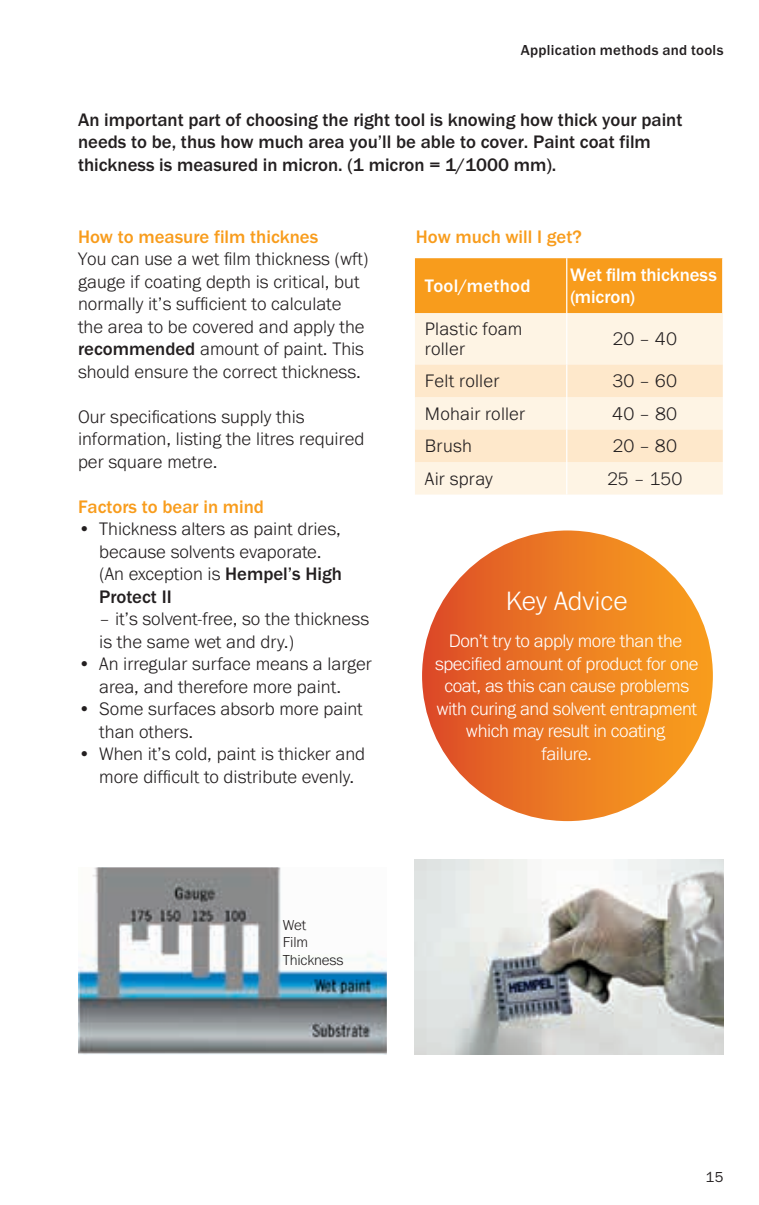
<style>
.page{position:relative;width:759px;height:1205px;background:#fff}
.page>*{position:absolute;margin:0;border:0;box-sizing:border-box;transform-origin:0 0}
.t1{font:300 27.5px "Franklin Gothic URW";letter-spacing:-.005em;color:#fff}
.t2{font:300 18.75px/22.5px "Franklin Gothic URW";color:#231f20}
.t3{font:500 18.75px/22.5px "Franklin Gothic URW";color:#231f20}
.t4{font:300 18.75px/22.5px "Franklin Gothic URW";letter-spacing:-.02em;color:#fff;text-align:center}
.t5{font:500 18.75px "Franklin Gothic URW";color:#f89c1c}
.t6{font:500 18.75px/22.5px "Franklin Gothic URW";letter-spacing:-.005em;color:#fff}
.t7{font:500 18.75px "Franklin Gothic URW";letter-spacing:.015em;color:#fff}
.t8{font:500 15px "Franklin Gothic URW";letter-spacing:.02em;color:#231f20}
.t9{font:300 15px/17.5px "Franklin Gothic URW";letter-spacing:-.01em;color:#231f20}
.t10{font:15px "Franklin Gothic URW Boo";color:#231f20}
.s1{font-weight:500}
</style>
<div class="page">
<img style="left:415px;top:859px;width:308px;height:195px">
<img style="left:78px;top:867px;width:308px;height:187px">
<div style="left:415px;top:258px;width:307px;height:55px;background:#f89c1c"></div>
<div style="left:415px;top:313px;width:307px;height:181px;background:#fef4e4"></div>
<svg style="left:415px;top:364px;width:307px;height:98px;background:#feecd3"></svg>
<hr style="left:566px;top:258px;width:1px;height:55px;background:#fff">
<hr style="left:566px;top:313px;width:1px;height:51px;background:#fff">
<hr style="left:566px;top:364px;width:1px;height:33px;background:#fff">
<hr style="left:566px;top:397px;width:1px;height:32px;background:#fff">
<hr style="left:566px;top:429px;width:1px;height:33px;background:#fff">
<hr style="left:566px;top:462px;width:1px;height:32px;background:#fff">
<div style="left:422px;top:530px;width:290px;height:291px;background:linear-gradient(to right,#dd4f2a,#faa31c);border-radius:145px"></div>
<p class="t8" style="left:520px;top:40px;width:204px">Application methods and tools</p>
<p class="t3" style="left:78px;top:108px;width:605px">An important part of choosing the right tool is knowing how thick your paint needs to be, thus how much area you’ll be able to cover. Paint coat film thickness is measured in micron. (1 micron = 1/1000 mm).</p>
<p class="t5" style="left:78px;top:225px;width:242px">How to measure film thicknes</p>
<p class="t2" style="left:78px;top:247px;width:292px">You can use a wet film thickness (wft) gauge if coating depth is critical, but normally it’s sufficient to calculate the area to be covered and apply the <span class="s1">recommended</span> amount of paint. This should ensure the correct thickness.</p>
<p class="t2" style="left:78px;top:405px;width:288px">Our specifications supply this information, listing the litres required per square metre.</p>
<p class="t5" style="left:78px;top:495px;width:187px">Factors to bear in mind</p>
<p class="t2" style="left:99px;top:517px;width:244px;text-indent:-21px">• Thickness alters as paint dries, because solvents evaporate. (An exception is <span class="s1">Hempel’s High<br>Protect II</span></p>
<p class="t2" style="left:99px;top:607px;width:271px">– it’s solvent-free, so the thickness is the same wet and dry.)</p>
<p class="t2" style="left:78px;top:652px;width:295px;text-align:center">• An irregular surface means a larger area, and therefore more paint.</p>
<p class="t2" style="left:99px;top:697px;width:265px;text-indent:-21px">• Some surfaces absorb more paint than others.</p>
<p class="t2" style="left:78px;top:742px;width:288px;text-align:center">• When it’s cold, paint is thicker and more difficult to distribute evenly.</p>
<p class="t5" style="left:415px;top:225px;width:167px">How much will I get?</p>
<p class="t7" style="left:425px;top:274px;width:107px">Tool/method</p>
<p class="t6" style="left:570px;top:263px;width:148px">Wet film thickness (micron)</p>
<p class="t2" style="left:425px;top:318px;width:99px;line-height:20px">Plastic foam roller</p>
<p class="t2" style="left:612px;top:327px;width:66px">20 – 40</p>
<p class="t2" style="left:425px;top:369px;width:76px">Felt roller</p>
<p class="t2" style="left:612px;top:369px;width:66px">30 – 60</p>
<p class="t2" style="left:425px;top:402px;width:102px">Mohair roller</p>
<p class="t2" style="left:612px;top:402px;width:66px">40 – 80</p>
<p class="t2" style="left:425px;top:434px;width:48px">Brush</p>
<p class="t2" style="left:612px;top:434px;width:66px">20 – 80</p>
<p class="t2" style="left:425px;top:467px;width:69px">Air spray</p>
<p class="t2" style="left:606px;top:467px;width:77px">25 – 150</p>
<h1 class="t1" style="left:505px;top:584px;width:123px">Key Advice</h1>
<p class="t4" style="left:435px;top:629px;width:265px">Don’t try to apply more than the specified amount of product for one coat, as this can cause problems with curing and solvent entrapment which may result in coating<br>failure.</p>
<p class="t9" style="left:282px;top:915px;width:62px">Wet<br>Film<br>Thickness</p>
<p class="t10" style="left:705px;top:1167px;width:19px">15</p>
</div>
